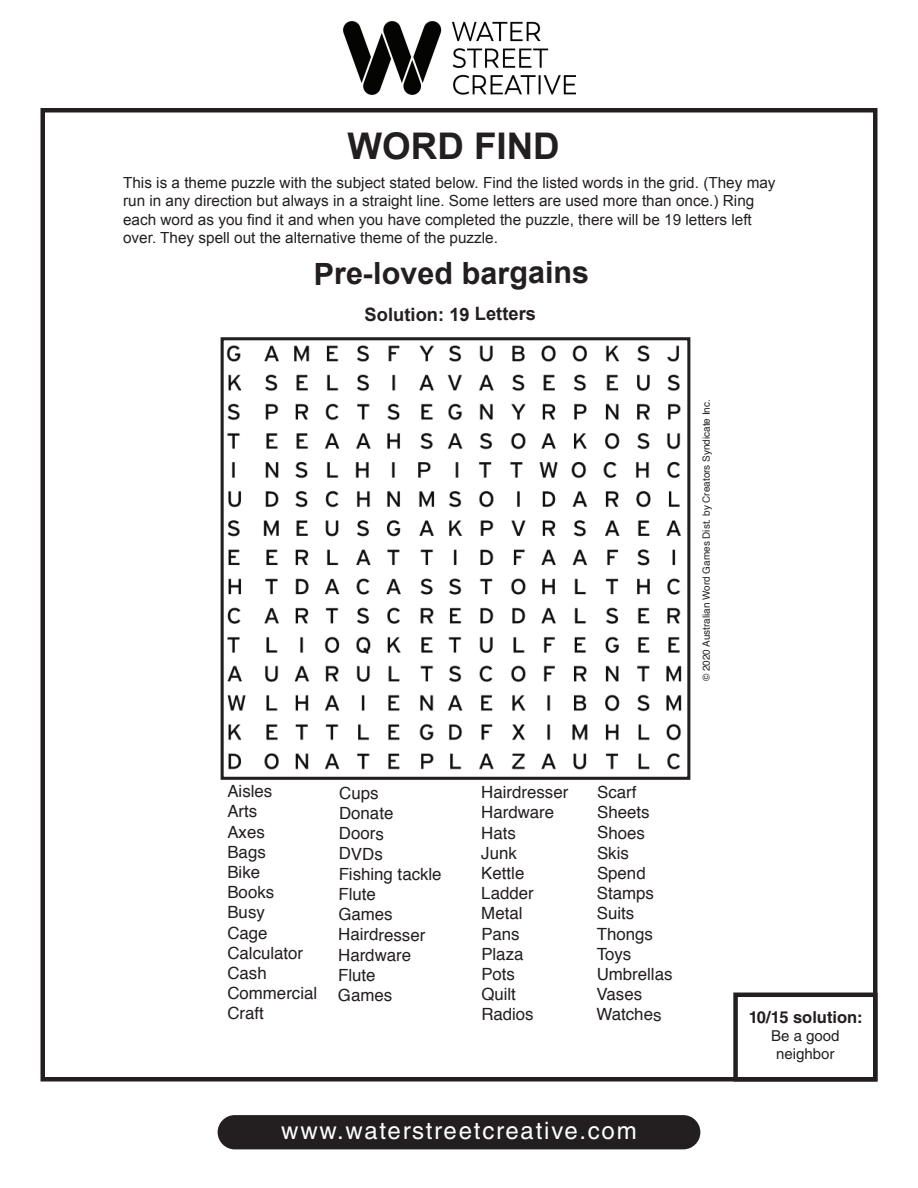
<style>
.page{position:relative;width:918px;height:1188px;background:#fff}
.page>*{position:absolute;margin:0;border:0;box-sizing:border-box;transform-origin:0 0}
.t1{font:700 36.75px "Arial";color:#231f20}
.t2{font:700 30.6px "Arial";letter-spacing:-.01em;color:#231f20}
.t3{font:24px "Helvetica LT Std";letter-spacing:.075em;color:#fff}
.t4{font:700 18.3px "Arial";letter-spacing:-.01em;color:#231f20}
.t5{font:16.8px/20.2px "Helvetica";letter-spacing:-.005em;color:#231f20}
.t6{font:700 16.5px "Helvetica LT Std";color:#231f20}
.t7{font:15.3px/18.3px "Arial";color:#231f20}
.t8{font:15px/18px "Helvetica LT Std";color:#231f20;text-align:center}
.t9{font:9.9px "Helvetica";color:#231f20}
</style>
<div class="page">
<img style="left:226px;top:345px;width:456px;height:425px">
<div style="left:221px;top:337px;width:469px;height:443px;border:3px solid #231f20"></div>
<div style="left:40px;top:108px;width:838px;height:974px;border:4px solid #231f20"></div>
<div style="left:733px;top:993px;width:145px;height:89px;border:4px solid #231f20"></div>
<img style="left:343px;top:21px;width:233px;height:74px">
<div style="left:218px;top:1115px;width:482px;height:34px;background:#231f20;border-radius:17px"></div>
<p class="t1" style="left:348px;top:122px;width:214px">WORD FIND</p>
<p class="t7" style="left:123px;top:174px;width:654px">This is a theme puzzle with the subject stated below. Find the listed words in the grid. (They may run in any direction but always in a straight line. Some letters are used more than once.) Ring each word as you find it and when you have completed the puzzle, there will be 19 letters left over. They spell out the alternative theme of the puzzle.</p>
<p class="t2" style="left:314px;top:253px;width:277px">Pre-loved bargains</p>
<p class="t4" style="left:365px;top:302px;width:173px">Solution: 19 Letters</p>
<p class="t9" style="left:699px;top:681px;width:283px;rotate:-90deg">© 2020 Australian Word Games Dist. by Creators Syndicate Inc.</p>
<p class="t5" style="left:227px;top:782px;width:91px">Aisles<br>Arts<br>Axes<br>Bags<br>Bike<br>Books<br>Busy<br>Cage<br>Calculator<br>Cash<br>Commercial<br>Craft</p>
<p class="t5" style="left:597px;top:783px;width:77px">Scarf<br>Sheets<br>Shoes<br>Skis<br>Spend<br>Stamps<br>Suits<br>Thongs<br>Toys<br>Umbrellas<br>Vases<br>Watches</p>
<p class="t5" style="left:481px;top:783px;width:89px">Hairdresser<br>Hardware<br>Hats<br>Junk<br>Kettle<br>Ladder<br>Metal<br>Pans<br>Plaza<br>Pots<br>Quilt<br>Radios</p>
<p class="t5" style="left:338px;top:783px;width:105px">Cups<br>Donate<br>Doors<br>DVDs<br>Fishing tackle<br>Flute<br>Games<br>Hairdresser<br>Hardware<br>Flute<br>Games</p>
<p class="t3" style="left:281px;top:1116px;width:357px">www.waterstreetcreative.com</p>
<p class="t6" style="left:749px;top:1008px;width:116px">10/15 solution:</p>
<p class="t8" style="left:771px;top:1027px;width:70px">Be a good neighbor</p>
</div>
